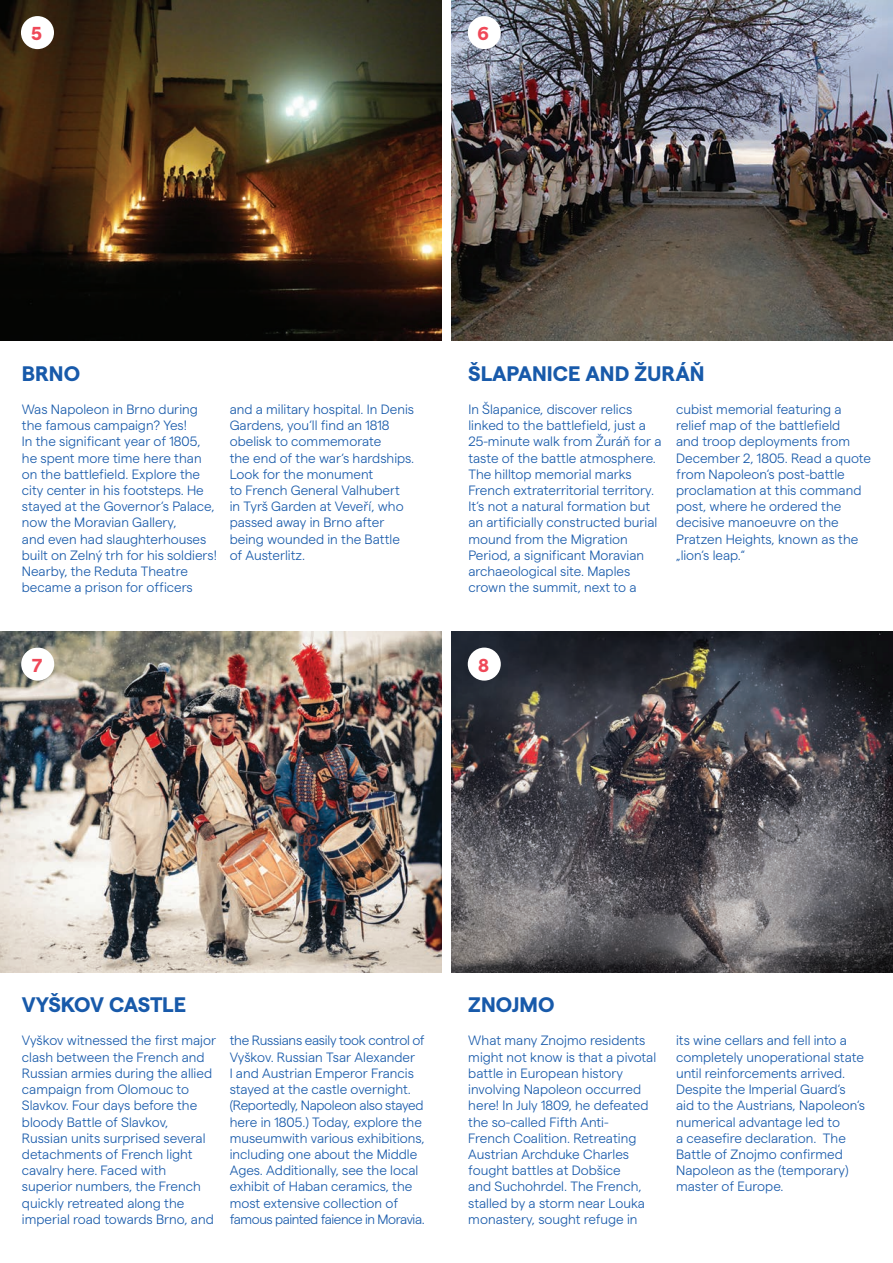
<style>
.page{position:relative;width:893px;height:1263px;background:#fff}
.page>*{position:absolute;margin:0;border:0;box-sizing:border-box;transform-origin:0 0}
.t1{font:700 21px "Matter SQ";color:#185aaa}
.t2{font:700 21px "Matter SQ";letter-spacing:-.02em;color:#185aaa}
.t3{font:700 18.75px "Matter SQ";color:#ef4858}
.t4{font:300 13.5px/16.2px "Matter SQ";color:#185aaa}
</style>
<div class="page">
<img style="left:0;top:0;width:441px;height:341px">
<img style="left:452px;top:0;width:441px;height:341px">
<div style="left:21px;top:16px;width:33px;height:33px;background:#fff;border-radius:50%"></div>
<div style="left:468px;top:16px;width:33px;height:33px;background:#fff;border-radius:50%"></div>
<img style="left:0;top:631px;width:441px;height:341px">
<img style="left:452px;top:631px;width:441px;height:341px">
<div style="left:21px;top:648px;width:33px;height:33px;background:#fff;border-radius:50%"></div>
<div style="left:468px;top:648px;width:33px;height:33px;background:#fff;border-radius:50%"></div>
<p class="t3" style="left:31px;top:20px;width:12px">5</p>
<p class="t3" style="left:478px;top:20px;width:13px">6</p>
<p class="t1" style="left:22px;top:358px;width:60px">BRNO</p>
<p class="t1" style="left:468px;top:358px;width:238px">ŠLAPANICE AND ŽURÁŇ</p>
<p class="t4" style="left:22px;top:400px;width:197px">Was Napoleon in Brno during the famous campaign? Yes!<br>In the significant year of 1805, he spent more time here than on the battlefield. Explore the city center in his footsteps. He stayed at the Governor‘s Palace, now the Moravian Gallery,<br>and even had slaughterhouses built on Zelný trh for his soldiers!<br>Nearby, the Reduta Theatre became a prison for officers</p>
<p class="t4" style="left:230px;top:400px;width:186px">and a military hospital. In Denis<br>Gardens, you‘ll find an 1818 obelisk to commemorate<br>the end of the war‘s hardships.<br>Look for the monument<br>to French General Valhubert<br>in Tyrš Garden at Veveří, who passed away in Brno after being wounded in the Battle of Austerlitz.</p>
<p class="t4" style="left:468px;top:400px;width:195px">In Šlapanice, discover relics linked to the battlefield, just a<br>25-minute walk from Žuráň for a taste of the battle atmosphere.<br>The hilltop memorial marks<br>French extraterritorial territory.<br>It‘s not a natural formation but an artificially constructed burial mound from the Migration<br>Period, a significant Moravian archaeological site. Maples crown the summit, next to a</p>
<p class="t4" style="left:676px;top:400px;width:197px">cubist memorial featuring a relief map of the battlefield<br>and troop deployments from<br>December 2, 1805. Read a quote from Napoleon‘s post-battle proclamation at this command post, where he ordered the decisive manoeuvre on the<br>Pratzen Heights, known as the „lion‘s leap.“</p>
<p class="t3" style="left:32px;top:651px;width:12px">7</p>
<p class="t3" style="left:478px;top:651px;width:12px">8</p>
<p class="t2" style="left:22px;top:989px;width:166px">VYŠKOV CASTLE</p>
<p class="t1" style="left:468px;top:989px;width:88px">ZNOJMO</p>
<p class="t4" style="left:22px;top:1031px;width:196px">Vyškov witnessed the first major clash between the French and<br>Russian armies during the allied campaign from Olomouc to<br>Slavkov. Four days before the bloody Battle of Slavkov,<br>Russian units surprised several detachments of French light cavalry here. Faced with superior numbers, the French quickly retreated along the imperial road towards Brno, and</p>
<p class="t4" style="left:230px;top:1031px;width:197px">the Russians easily took control of<br>Vyškov. Russian Tsar Alexander<br>I and Austrian Emperor Francis stayed at the castle overnight. (Reportedly, Napoleon also stayed here in 1805.) Today, explore the museumwith various exhibitions, including one about the Middle<br>Ages. Additionally, see the local exhibit of Haban ceramics, the most extensive collection of famous painted faience in Moravia.</p>
<p class="t4" style="left:468px;top:1031px;width:189px">What many Znojmo residents might not know is that a pivotal battle in European history involving Napoleon occurred here! In July 1809, he defeated the so-called Fifth Anti-<br>French Coalition. Retreating<br>Austrian Archduke Charles fought battles at Dobšice<br>and Suchohrdel. The French, stalled by a storm near Louka monastery, sought refuge in</p>
<p class="t4" style="left:676px;top:1031px;width:191px">its wine cellars and fell into a completely unoperational state until reinforcements arrived.<br>Despite the Imperial Guard‘s aid to the Austrians, Napoleon‘s numerical advantage led to<br>a ceasefire declaration. The<br>Battle of Znojmo confirmed<br>Napoleon as the (temporary) master of Europe.</p>
</div>
